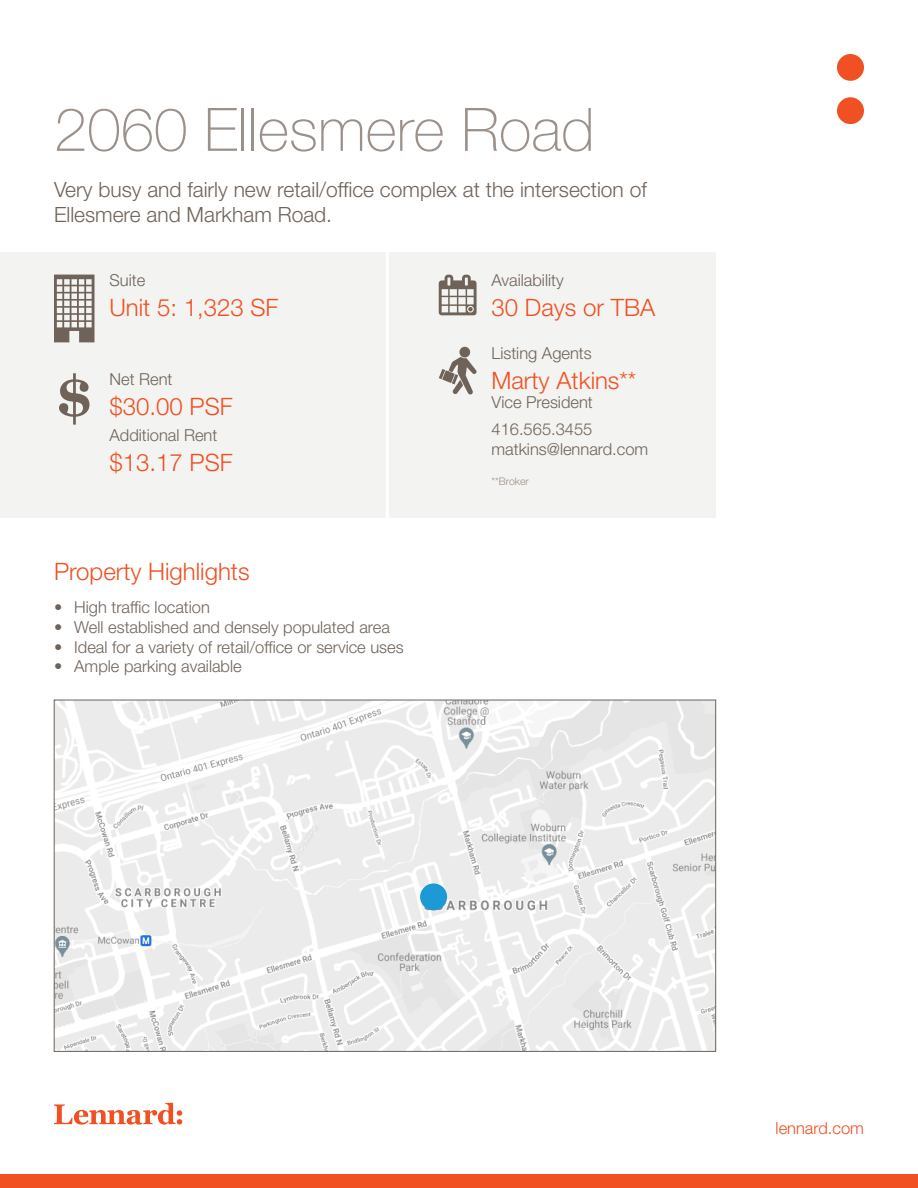
<style>
.page{position:relative;width:918px;height:1188px;background:#fff}
.page>*{position:absolute;margin:0;border:0;box-sizing:border-box;transform-origin:0 0}
.Heading_2{font:100 60px "Helvetica Neue LT Std";color:#9c918a}
.Heading_3{font:300 24px "Helvetica Neue LT Std";color:#f05022}
.Lead{font:300 21px/25.2px "Helvetica Neue LT Std";color:#6f6359}
.Small_Text{font:300 16.5px "Helvetica Neue LT Std";color:#6f6359}
.t1{font:300 16.5px "Helvetica Neue LT Std";color:#f05022}
.Notes___Disclaimer{font:300 10.5px "Helvetica Neue LT Std";color:#9c918a}
</style>
<div class="page">
<div style="left:0;top:1174px;width:918px;height:14px;background:#f05022"></div>
<svg style="left:837px;top:54px;width:27px;height:70px"></svg>
<svg style="left:54px;top:1103px;width:128px;height:22px"></svg>
<div style="left:0;top:252px;width:716px;height:266px;background:#f3f3f1"></div>
<svg style="left:59px;top:373px;width:30px;height:52px"></svg>
<svg style="left:54px;top:275px;width:40px;height:67px"></svg>
<svg style="left:439px;top:347px;width:38px;height:48px"></svg>
<hr style="left:386px;top:252px;width:3px;height:361px;background:#fff">
<svg style="left:439px;top:275px;width:38px;height:40px"></svg>
<img style="left:56px;top:702px;width:658px;height:348px">
<div style="left:420px;top:883px;width:27px;height:27px;background:#1d99d6;border-radius:50%"></div>
<p class="Heading_2" style="left:54px;top:95px;width:542px">2060 Ellesmere Road</p>
<p class="Lead" style="left:54px;top:177px;width:594px">Very busy and fairly new retail/office complex at the intersection of<br>Ellesmere and Markham Road.</p>
<p class="Small_Text" style="left:110px;top:270px;width:37px">Suite</p>
<p class="Heading_3" style="left:110px;top:293px;width:170px">Unit 5: 1,323 SF</p>
<p class="Small_Text" style="left:110px;top:369px;width:64px">Net Rent</p>
<p class="Heading_3" style="left:110px;top:392px;width:125px">$30.00 PSF</p>
<p class="Small_Text" style="left:110px;top:425px;width:109px">Additional Rent</p>
<p class="Heading_3" style="left:110px;top:448px;width:125px">$13.17 PSF</p>
<p class="Heading_3" style="left:54px;top:556px;width:197px">Property Highlights</p>
<p class="Small_Text" style="left:54px;top:597px;width:157px">• High traffic location</p>
<p class="Small_Text" style="left:54px;top:617px;width:337px">• Well established and densely populated area</p>
<p class="Small_Text" style="left:54px;top:637px;width:351px">• Ideal for a variety of retail/office or service uses</p>
<p class="Small_Text" style="left:54px;top:656px;width:189px">• Ample parking available</p>
<p class="Small_Text" style="left:492px;top:270px;width:74px">Availability</p>
<p class="Heading_3" style="left:492px;top:293px;width:165px">30 Days or TBA</p>
<p class="Small_Text" style="left:492px;top:343px;width:102px">Listing Agents</p>
<p class="Heading_3" style="left:492px;top:365px;width:146px">Marty Atkins**</p>
<p class="Small_Text" style="left:492px;top:392px;width:103px">Vice President</p>
<p class="Small_Text" style="left:492px;top:419px;width:102px">416.565.3455</p>
<p class="Small_Text" style="left:492px;top:439px;width:158px">matkins@lennard.com</p>
<p class="Notes___Disclaimer" style="left:492px;top:475px;width:39px">**Broker</p>
<p class="t1" style="left:776px;top:1118px;width:90px">lennard.com</p>
</div>
